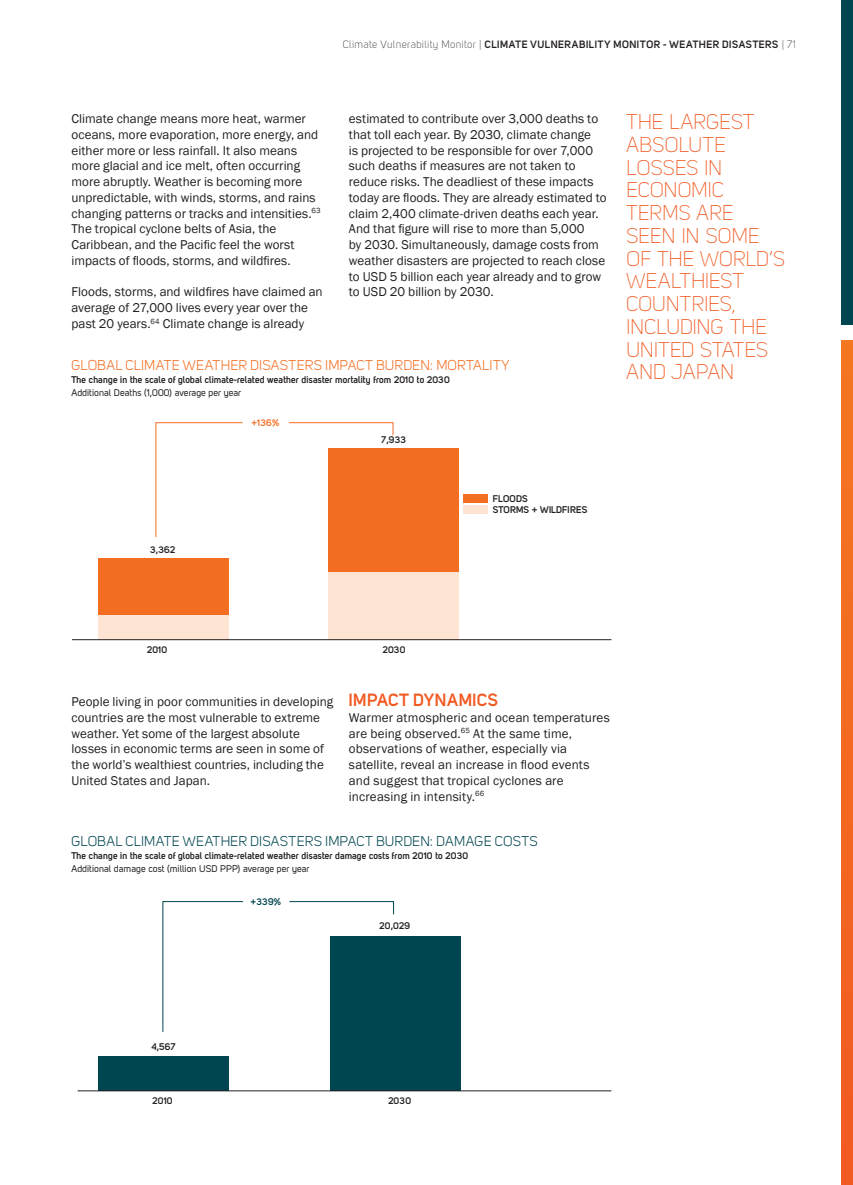
<style>
.page{position:relative;width:853px;height:1185px;background:#fff}
.page>*{position:absolute;margin:0;border:0;box-sizing:border-box;transform-origin:0 0}
.t1{font:21px/22.8px "Uni Sans Light";letter-spacing:-.02em;color:#f15921}
.t2{font:700 17.5px "Uni Sans Semi";letter-spacing:.01em;color:#f15921}
.t3{font:14px "Uni Sans Book";letter-spacing:.015em;color:#004650}
.t4{font:14px "Uni Sans Book";letter-spacing:.015em;color:#f36e21}
.t5{font:13.12px/15.8px "Franklin Gothic";color:#231f20}
.t6{font:700 10.5px "Uni Sans Semi";letter-spacing:.035em;color:#231f20}
.t7{font:700 9.62px/10.5px "Uni Sans Semi";color:#231f20}
.t8{font:9.62px "Uni Sans Regular";color:#231f20}
.t9{font:700 9.62px "Uni Sans Semi";color:#f36e21}
.t10{font:700 9.62px "Uni Sans Semi";color:#004650}
.s1{font-family:"Uni Sans Light";font-weight:400}
</style>
<div class="page">
<svg style="left:841px;top:340px;width:11px;height:845px;background:#f26821"></svg>
<div style="left:840px;top:0;width:12px;height:332px;background:#004650"></div>
<div style="left:838px;top:326px;width:14px;height:14px;background:#fff"></div>
<div style="left:328px;top:449px;width:131px;height:123px;background:#f36e21"></div>
<div style="left:328px;top:572px;width:131px;height:67px;background:#fee5d3"></div>
<div style="left:98px;top:558px;width:131px;height:58px;background:#f36e21"></div>
<div style="left:98px;top:615px;width:131px;height:25px;background:#fee5d3"></div>
<div style="left:463px;top:505px;width:25px;height:8px;background:#fee5d3"></div>
<div style="left:463px;top:494px;width:25px;height:8px;background:#f36e21"></div>
<svg style="left:155px;top:422px;width:238px;height:115px"></svg>
<hr style="left:72px;top:639px;width:539px;height:1px;background:#231f20">
<div style="left:243px;top:412px;width:45px;height:19px;background:#fff;border-radius:50%"></div>
<div style="left:243px;top:412px;width:45px;height:19px;border:1px solid #fff;border-radius:50%"></div>
<div style="left:329px;top:936px;width:131px;height:154px;background:#004650"></div>
<div style="left:98px;top:1056px;width:131px;height:35px;background:#004650"></div>
<hr style="left:78px;top:1090px;width:533px;height:1px;background:#231f20">
<svg style="left:162px;top:901px;width:232px;height:131px"></svg>
<div style="left:243px;top:891px;width:46px;height:19px;background:#fff;border-radius:50%"></div>
<div style="left:243px;top:891px;width:46px;height:19px;border:1px solid #fff;border-radius:50%"></div>
<p class="t6" style="left:342px;top:38px;width:455px"><span class="s1">CLIMATE VULNERABILITY MONITOR |</span> climate vulnerability monitor - weather disasters <span class="s1">| 71</span></p>
<p class="t5" style="left:349px;top:111px;width:259px">estimated to contribute over 3,000 deaths to that toll each year. By 2030, climate change<br>is projected to be responsible for over 7,000 such deaths if measures are not taken to reduce risks. The deadliest of these impacts today are floods. They are already estimated to claim 2,400 climate-driven deaths each year.<br>And that figure will rise to more than 5,000<br>by 2030. Simultaneously, damage costs from weather disasters are projected to reach close to USD 5 billion each year already and to grow to USD 20 billion by 2030.</p>
<h1 class="t1" style="left:626px;top:110px;width:161px">THE LARGEST<br>ABSOLUTE<br>LOSSES IN<br>ECONOMIC<br>TERMS ARE<br>SEEN IN SOME<br>OF THE WORLD’S<br>WEALTHIEST<br>COUNTRIES,<br>INCLUDING THE<br>U NITED STATES<br>AND JAPAN</h1>
<p class="t5" style="left:71px;top:111px;width:251px">Climate change means more heat, warmer oceans, more evaporation, more energy, and either more or less rainfall. It also means more glacial and ice melt, often occurring more abruptly. Weather is becoming more unpredictable, with winds, storms, and rains changing patterns or tracks and intensities.<sup>63<br></sup>The tropical cyclone belts of Asia, the Caribbean, and the Pacific feel the worst impacts of floods, storms, and wildfires.</p>
<p class="t5" style="left:71px;top:284px;width:253px">Floods, storms, and wildfires have claimed an average of 27,000 lives every year over the past 20 years.<sup>64</sup> Climate change is already</p>
<p class="t4" style="left:71px;top:357px;width:439px">GLOBAL CLIMATE WEATHER DISASTERS IMPACT BURDEN: MORTALITY</p>
<p class="t7" style="left:71px;top:374px;width:380px">The change in the scale of global climate-related weather disaster mortality from 2010 to 2030</p>
<p class="t8" style="left:71px;top:387px;width:171px">Additional Deaths (1,000) average per year</p>
<p class="t7" style="left:150px;top:544px;width:27px">3,362</p>
<p class="t9" style="left:251px;top:417px;width:30px">+136%</p>
<p class="t7" style="left:381px;top:434px;width:26px">7,933</p>
<p class="t7" style="left:147px;top:644px;width:22px">2010</p>
<p class="t7" style="left:382px;top:644px;width:24px">2030</p>
<p class="t7" style="left:492px;top:493px;width:13px">FLOODS<br>STORMS</p>
<p class="t7" style="left:531px;top:504px;width:15px">+ WILD</p>
<p class="t7" style="left:562px;top:504px;width:12px">FIRES</p>
<p class="t5" style="left:71px;top:694px;width:263px">People living in poor communities in developing countries are the most vulnerable to extreme weather. Yet some of the largest absolute losses in economic terms are seen in some of the world’s wealthiest countries, including the United States and Japan.</p>
<h2 class="t2" style="left:349px;top:689px;width:151px">Impact Dynamics</h2>
<p class="t5" style="left:349px;top:710px;width:262px">Warmer atmospheric and ocean temperatures are being observed.<sup>65</sup> At the same time, observations of weather, especially via satellite, reveal an increase in flood events and suggest that tropical cyclones are increasing in intensity.<sup>66</sup></p>
<p class="t3" style="left:71px;top:833px;width:468px">GLOBAL CLIMATE WEATHER DISASTERS IMPACT BURDEN: DAMAGE COSTS</p>
<p class="t7" style="left:71px;top:850px;width:398px">The change in the scale of global climate-related weather disaster damage costs from 2010 to 2030</p>
<p class="t8" style="left:71px;top:863px;width:239px">Additional damage cost (million USD PPP) average per year</p>
<p class="t7" style="left:151px;top:1041px;width:26px">4,567</p>
<p class="t10" style="left:250px;top:895px;width:32px">+339%</p>
<p class="t7" style="left:379px;top:920px;width:32px">20,029</p>
<p class="t7" style="left:153px;top:1095px;width:22px">2010</p>
<p class="t7" style="left:388px;top:1095px;width:24px">2030</p>
</div>
